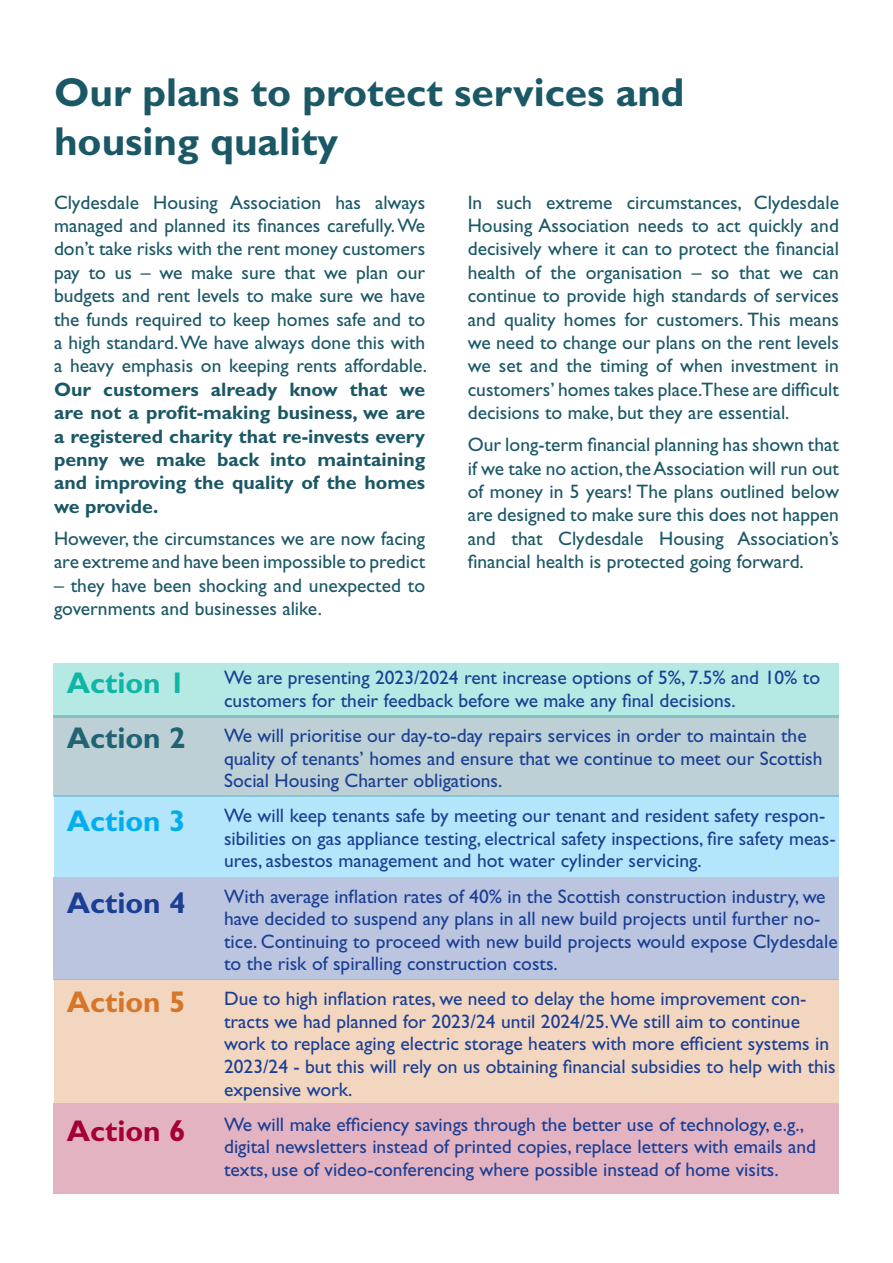
<style>
.page{position:relative;width:893px;height:1263px;background:#fff}
.page>*{position:absolute;margin:0;border:0;box-sizing:border-box;transform-origin:0 0}
.t1{font:700 40.5px/48.6px "Gill Sans";color:#1b5866}
.t2{font:700 30px "Gill Sans";color:#0fb6a6}
.t3{font:700 30px "Gill Sans";color:#216273}
.t4{font:700 30px "Gill Sans";color:#00aeef}
.t5{font:700 30px "Gill Sans";color:#1b3f94}
.t6{font:700 30px "Gill Sans";color:#d67629}
.t7{font:700 30px "Gill Sans";color:#a50034}
.t8{font:19.5px/22.5px "Gill Sans";color:#1b3f94}
.t9{font:19.5px/23.4px "Gill Sans";color:#1b5866;text-align:justify}
.t10{font:700 19.5px/23.4px "Gill Sans";color:#1b5866;text-align:justify}
</style>
<div class="page">
<div style="left:54px;top:663px;width:785px;height:54px;background:#b5e9e4"></div>
<div style="left:54px;top:715px;width:785px;height:81px;background:#bcd0d5"></div>
<div style="left:54px;top:795px;width:785px;height:82px;background:#b3e6fa"></div>
<div style="left:54px;top:877px;width:785px;height:102px;background:#bbc5df"></div>
<div style="left:54px;top:979px;width:785px;height:124px;background:#f2d6bf"></div>
<div style="left:54px;top:1103px;width:785px;height:91px;background:#e4b3c2"></div>
<h1 class="t1" style="left:54px;top:68px;width:632px">Our plans to protect services and housing quality</h1>
<p class="t9" style="left:54px;top:190px;width:375px">Clydesdale Housing Association has always managed and planned its finances carefully. We don’t take risks with the rent money customers pay to us – we make sure that we plan our budgets and rent levels to make sure we have the funds required to keep homes safe and to a high standard. We have always done this with a heavy emphasis on keeping rents affordable.</p>
<p class="t10" style="left:54px;top:377px;width:373px">Our customers already know that we are not a profit-making business, we are a registered charity that re-invests every penny we make back into maintaining and improving the quality of the homes we provide.</p>
<p class="t9" style="left:54px;top:527px;width:373px">However, the circumstances we are now facing are extreme and have been impossible to predict</p>
<p class="t9" style="left:54px;top:573px;width:373px">– they have been shocking and unexpected to governments and businesses alike.</p>
<p class="t9" style="left:468px;top:190px;width:373px">In such extreme circumstances, Clydesdale Housing Association needs to act quickly and decisively where it can to protect the financial health of the organisation – so that we can continue to provide high standards of services and quality homes for customers. This means we need to change our plans on the rent levels we set and the timing of when investment in customers’ homes takes place.These are difficult decisions to make, but they are essential.</p>
<p class="t9" style="left:468px;top:433px;width:373px">Our long-term financial planning has shown that if we take no action, the Association will run out of money in 5 years! The plans outlined below are designed to make sure this does not happen and that Clydesdale Housing Association’s financial health is protected going forward.</p>
<h2 class="t2" style="left:67px;top:665px;width:120px">Action 1</h2>
<h2 class="t3" style="left:67px;top:720px;width:120px">Action 2</h2>
<h2 class="t4" style="left:67px;top:803px;width:120px">Action 3</h2>
<h2 class="t5" style="left:67px;top:885px;width:120px">Action 4</h2>
<h2 class="t6" style="left:67px;top:984px;width:120px">Action 5</h2>
<h2 class="t7" style="left:67px;top:1113px;width:120px">Action 6</h2>
<p class="t8" style="left:224px;top:667px;width:597px">We are presenting 2023/2024 rent increase options of 5%, 7.5% and 10% to customers for their feedback before we make any final decisions.</p>
<p class="t8" style="left:224px;top:724px;width:600px">We will prioritise our day-to-day repairs services in order to maintain the quality of tenants’ homes and ensure that we continue to meet our Scottish<br>Social Housing Charter obligations.</p>
<p class="t8" style="left:224px;top:805px;width:613px">We will keep tenants safe by meeting our tenant and resident safety respon&shy;sibilities on gas appliance testing, electrical safety inspections, fire safety meas&shy;ures, asbestos management and hot water cylinder servicing.</p>
<p class="t8" style="left:224px;top:885px;width:615px">With average inflation rates of 40% in the Scottish construction industry, we have decided to suspend any plans in all new build projects until further no&shy;tice. Continuing to proceed with new build projects would expose Clydesdale to the risk of spiralling construction costs.</p>
<p class="t8" style="left:224px;top:988px;width:613px">Due to high inflation rates, we need to delay the home improvement con&shy;tracts we had planned for 2023/24 until 2024/25.We still aim to continue work to replace aging electric storage heaters with more efficient systems in 2023/24 - but this will rely on us obtaining financial subsidies to help with this expensive work.</p>
<p class="t8" style="left:224px;top:1113px;width:594px">We will make efficiency savings through the better use of technology, e.g., digital newsletters instead of printed copies, replace letters with emails and texts, use of video-conferencing where possible instead of home visits.</p>
</div>
